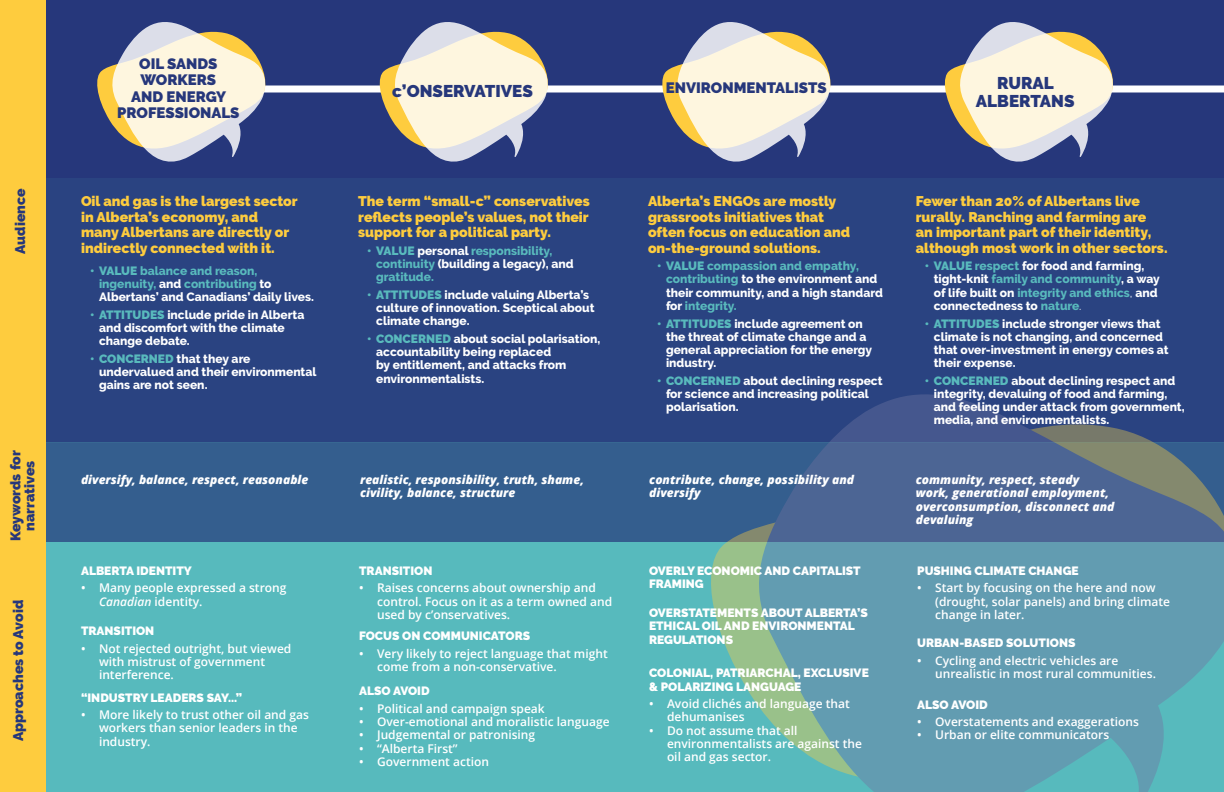
<style>
.page{position:relative;width:1224px;height:792px;background:#26377b}
.page>*{position:absolute;margin:0;border:0;box-sizing:border-box;transform-origin:0 0}
.title_audience_text{font:900 17px/18.7px "Raleway";color:#26377b;text-align:center}
.title_audience_text-2{font:900 15px/16.5px "Raleway";color:#26377b;text-align:center}
.main_body{font:900 14px/15.4px "Raleway";color:#fecc3e}
.yellow_header_text{font:900 14px/15.4px "Raleway";color:#fecc3e}
.main_body-2{font:900 14px/14px "Raleway";color:#26377b;text-align:center}
.t1{font:800 12px/13.2px "Raleway";color:#fff}
.t2{font:600 12px/13.2px "Open Sans";color:#fff}
.main_body-3{font:900 12px/13.2px "Raleway";color:#fff}
.conservation_sounds{font:italic 800 12px/13.2px "Open Sans";color:#fff}
.t3{font:800 12px/13.2px "Raleway";color:#59babd}
.s1{font-weight:900}
.s2{color:#fff}
.s3{font-weight:900;color:#59babd}
.s4{color:#59babd}
.s5{font-weight:400}
.s6{font-style:italic}
</style>
<div class="page">
<div style="left:0;top:543px;width:1224px;height:249px;background:#57babd"></div>
<svg style="left:45px;top:442px;width:665px;height:121px;fill:#345e8e"></svg>
<svg style="left:710px;top:442px;width:39px;height:250px"></svg>
<svg style="left:749px;top:442px;width:475px;height:350px;background:#5d91a6"></svg>
<div style="left:34px;top:178px;width:1190px;height:264px;background:#2a4381"></div>
<div style="left:158px;top:86px;width:1066px;height:6px;background:#fff"></div>
<svg style="left:97px;top:22px;width:171px;height:140px"></svg>
<svg style="left:377px;top:22px;width:174px;height:140px"></svg>
<svg style="left:659px;top:22px;width:174px;height:140px"></svg>
<svg style="left:942px;top:22px;width:174px;height:140px"></svg>
<div style="left:0;top:0;width:45px;height:792px;background:#fecc3e"></div>
<p class="title_audience_text-2" style="left:117px;top:55px;width:124px">OIL SANDS<br>WORKERS<br>AND ENERGY<br>PROFESSIONALS</p>
<p class="main_body-2" style="left:13px;top:254px;width:67px;rotate:-90deg">Audience</p>
<p class="yellow_header_text" style="left:81px;top:194px;width:218px">Oil and gas is the largest sector in Alberta’s economy, and many Albertans are directly or indirectly connected with it.</p>
<p class="t3" style="left:99px;top:264px;width:216px;text-indent:-9px"><span class="s1">• VALUE</span> balance and reason, ingenuity, <span class="s2">and</span> contributing <span class="s2">to<br>Albertans’ and Canadians’ daily lives.</span></p>
<p class="t1" style="left:99px;top:308px;width:207px;text-indent:-9px"><span class="s3">• ATTITUDES</span> include pride in Alberta and discomfort with the climate change debate.</p>
<p class="t1" style="left:99px;top:352px;width:219px;text-indent:-9px"><span class="s3">• CONCERNED</span> that they are undervalued and their environmental gains are not seen.</p>
<p class="title_audience_text" style="left:392px;top:81px;width:142px">c’ONSERVATIVES</p>
<p class="title_audience_text-2" style="left:666px;top:80px;width:162px">ENVIRONMENTALISTS</p>
<p class="title_audience_text" style="left:976px;top:73px;width:100px">RURAL<br>ALBERTANS</p>
<p class="main_body" style="left:358px;top:194px;width:233px;text-align:justify">The term “small-c” conservatives reflects people’s values, not their support for a political party.</p>
<p class="t3" style="left:376px;top:244px;width:199px;text-indent:-9px"><span class="s1">• VALUE</span> <span class="s2">personal</span> responsibility, continuity <span class="s2">(building a legacy), and </span>gratitude.</p>
<p class="t1" style="left:376px;top:288px;width:220px;text-indent:-9px"><span class="s3">• ATTITUDES</span> include valuing Alberta’s culture of innovation. Sceptical about climate change.</p>
<p class="t1" style="left:376px;top:332px;width:226px;text-indent:-9px"><span class="s3">• CONCERNED</span> about social polarisation, accountability being replaced<br>by entitlement, and attacks from environmentalists.</p>
<p class="main_body" style="left:648px;top:194px;width:204px">Alberta’s ENGOs are mostly grassroots initiatives that often focus on education and on-the-ground solutions.</p>
<p class="t1" style="left:666px;top:260px;width:218px;text-indent:-9px"><span class="s3">• VALUE</span> <span class="s4">compassion and empathy, contributing</span> to the environment and their community, and a high standard for <span class="s4">integrity.</span></p>
<p class="t1" style="left:666px;top:317px;width:208px;text-indent:-9px"><span class="s3">• ATTITUDES</span> include agreement on the threat of climate change and a general appreciation for the energy industry.</p>
<p class="t1" style="left:666px;top:374px;width:218px;text-indent:-9px"><span class="s3">• CONCERNED</span> about declining respect for science and increasing political polarisation.</p>
<p class="main_body" style="left:916px;top:194px;width:253px">Fewer than 20% of Albertans live rurally. Ranching and farming are<br>an important part of their identity, although most work in other sectors.</p>
<p class="t1" style="left:934px;top:260px;width:228px;text-indent:-9px"><span class="s3">• VALUE</span> <span class="s4">respect</span> for food and farming, tight-knit <span class="s4">family and community</span>, a way of life built on <span class="s4">integrity and ethics</span><span class="s5">,</span> and connectedness to <span class="s4">nature</span><span class="s5">.</span></p>
<p class="t1" style="left:934px;top:317px;width:236px;text-indent:-9px"><span class="s3">• ATTITUDES</span> include stronger views that climate is not changing, and concerned that over-investment in energy comes at their expense.</p>
<p class="t1" style="left:934px;top:374px;width:252px;text-indent:-9px"><span class="s3">• CONCERNED</span> about declining respect and integrity, devaluing of food and farming, and feeling under attack from government, media, and environmentalists.</p>
<p class="main_body-2" style="left:5px;top:541px;width:92px;rotate:-90deg">Keywords for narratives</p>
<p class="main_body-2" style="left:9px;top:541px;width:92px;rotate:-90deg">Keywords for narratives</p>
<p class="main_body-2" style="left:11px;top:741px;width:143px;rotate:-90deg">Approaches to Avoid</p>
<p class="conservation_sounds" style="left:81px;top:473px;width:229px">diversify, balance, respect, reasonable</p>
<p class="conservation_sounds" style="left:360px;top:473px;width:225px">realistic, responsibility, truth, shame, civility, balance, structure</p>
<p class="conservation_sounds" style="left:649px;top:473px;width:206px">contribute, change, possibility and diversify</p>
<p class="conservation_sounds" style="left:916px;top:473px;width:200px">community, respect, steady work, generational employment, overconsumption, disconnect and devaluing</p>
<p class="main_body-3" style="left:81px;top:564px;width:112px">ALBERTA IDENTITY</p>
<p class="t2" style="left:99px;top:581px;width:189px;text-indent:-18px">• Many people expressed a strong<br><span class="s6">Canadian</span> identity.</p>
<p class="main_body-3" style="left:81px;top:624px;width:75px">TRANSITION</p>
<p class="t2" style="left:99px;top:642px;width:194px;text-indent:-18px">• Not rejected outright, but viewed with mistrust of government interference.</p>
<p class="main_body-3" style="left:81px;top:691px;width:163px">“INDUSTRY LEADERS SAY...”</p>
<p class="t2" style="left:99px;top:708px;width:212px;text-indent:-18px">• More likely to trust other oil and gas workers than senior leaders in the industry.</p>
<p class="main_body-3" style="left:359px;top:564px;width:75px">TRANSITION</p>
<p class="t2" style="left:377px;top:581px;width:237px;text-indent:-18px">• Raises concerns about ownership and control. Focus on it as a term owned and used by c’onservatives.</p>
<p class="main_body-3" style="left:359px;top:630px;width:173px">FOCUS ON COMMUNICATORS</p>
<p class="t2" style="left:377px;top:647px;width:232px;text-indent:-18px">• Very likely to reject language that might come from a non-conservative.</p>
<p class="main_body-3" style="left:359px;top:684px;width:72px">ALSO AVOID</p>
<p class="t2" style="left:359px;top:702px;width:187px">• Political and campaign speak</p>
<p class="t2" style="left:359px;top:715px;width:252px">• Over-emotional and moralistic language</p>
<p class="t2" style="left:359px;top:728px;width:178px">• Judgemental or patronising</p>
<p class="t2" style="left:359px;top:741px;width:100px">• “Alberta First”</p>
<p class="t2" style="left:359px;top:755px;width:131px">• Government action</p>
<p class="main_body-3" style="left:649px;top:564px;width:213px">OVERLY ECONOMIC AND CAPITALIST<br>FRAMING</p>
<p class="main_body-3" style="left:649px;top:606px;width:220px">OVERSTATEMENTS ABOUT ALBERTA’S<br>ETHICAL OIL AND ENVIRONMENTAL<br>REGULATIONS</p>
<p class="main_body-3" style="left:649px;top:667px;width:221px">COLONIAL, PATRIARCHAL, EXCLUSIVE &amp; POLARIZING LANGUAGE</p>
<p class="t2" style="left:667px;top:697px;width:184px;text-indent:-18px">• Avoid clichés and language that dehumanises</p>
<p class="t2" style="left:667px;top:723px;width:196px;text-indent:-18px">• Do not assume that all environmentalists are against the oil and gas sector.</p>
<p class="main_body-3" style="left:917px;top:564px;width:163px">PUSHING CLIMATE CHANGE</p>
<p class="t2" style="left:935px;top:581px;width:236px;text-indent:-18px">• Start by focusing on the here and now (drought, solar panels) and bring climate change in later.</p>
<p class="main_body-3" style="left:917px;top:636px;width:160px">URBAN-BASED SOLUTIONS</p>
<p class="t2" style="left:935px;top:654px;width:222px;text-indent:-18px">• Cycling and electric vehicles are unrealistic in most rural communities.</p>
<p class="main_body-3" style="left:917px;top:698px;width:72px">ALSO AVOID</p>
<p class="t2" style="left:917px;top:715px;width:223px">• Overstatements and exaggerations</p>
<p class="t2" style="left:917px;top:728px;width:194px">• Urban or elite communicators</p>
</div>
